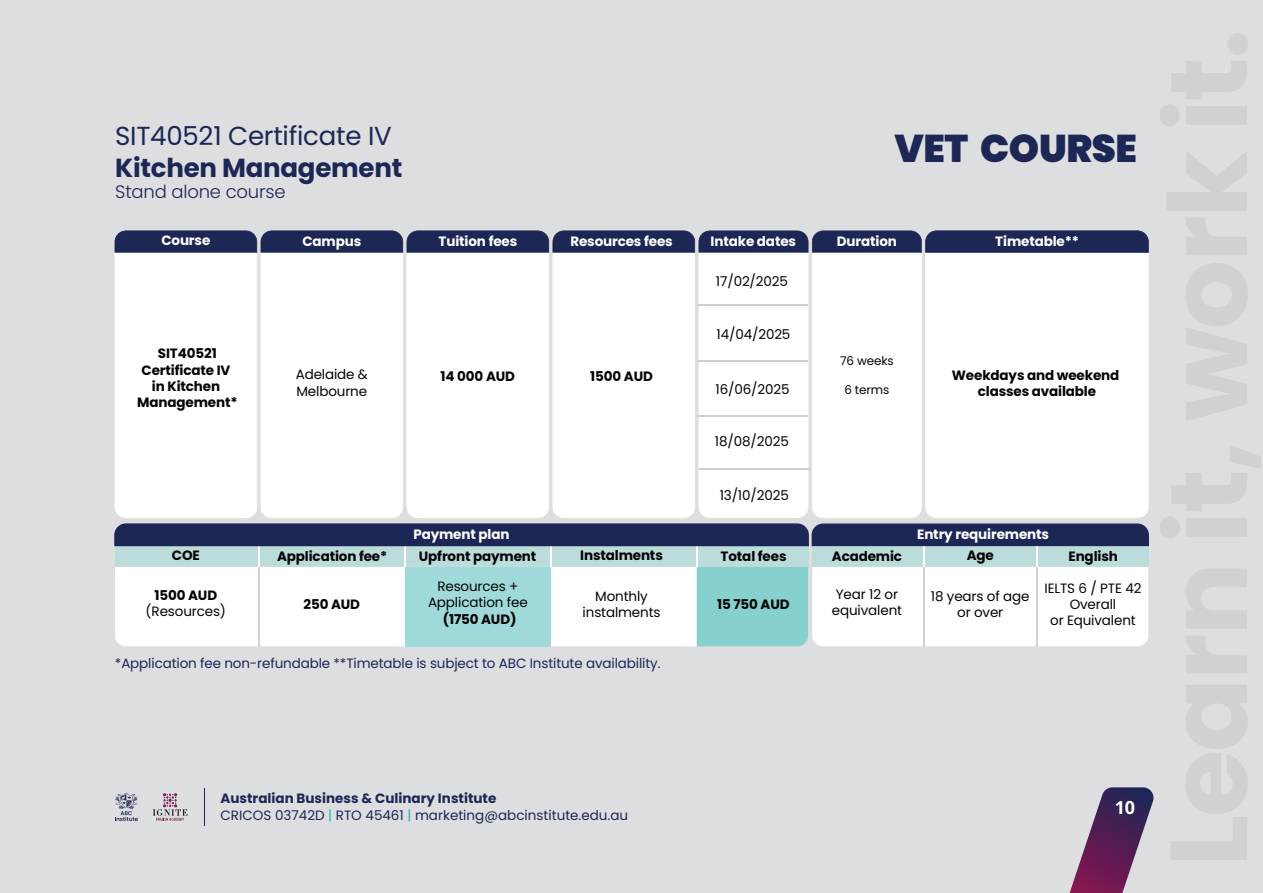
<style>
.page{position:relative;width:1263px;height:893px;background:#dddedf}
.page>*{position:absolute;margin:0;border:0;box-sizing:border-box;transform-origin:0 0}
.t1{font:900 38.55px "Poppins";letter-spacing:-.01em;color:#1d2756}
.t2{font:26.1px "Poppins";letter-spacing:-.01em;color:#1d2756}
.t3{font:700 26.1px "Poppins";letter-spacing:-.01em;color:#1d2756}
.t4{font:300 18px "Poppins";letter-spacing:-.01em;color:#1d2756}
.t5{font:700 18px "Open Sans";color:#fff}
.t6{font:700 13.5px/16.2px "Poppins";letter-spacing:-.01em;color:#040503;text-align:center}
.t7{font:13.5px/16.2px "Poppins";letter-spacing:-.01em;color:#040503;text-align:center}
.t8{font:13.5px/16.6px "Poppins";letter-spacing:-.01em;color:#1d2756}
.t9{font:700 13.5px "Poppins";letter-spacing:-.01em;color:#fff}
.t10{font:12px "Poppins";letter-spacing:-.01em;color:#040503}
.s1{font-weight:700}
.s2{color:#1dbbb3}
</style>
<div class="page">
<hr style="left:258px;top:566px;width:1px;height:81px;background:#cfd0d1">
<hr style="left:923px;top:566px;width:1px;height:81px;background:#cfd0d1">
<hr style="left:1036px;top:566px;width:1px;height:81px;background:#cfd0d1">
<svg style="left:114px;top:230px;width:1035px;height:416px;background:#dde3e8"></svg>
<svg style="left:1171px;top:685px;width:77px;height:175px"></svg>
<svg style="left:1186px;top:636px;width:61px;height:37px"></svg>
<svg style="left:1186px;top:569px;width:61px;height:60px"></svg>
<svg style="left:1160px;top:445px;width:101px;height:93px"></svg>
<svg style="left:1186px;top:263px;width:62px;height:158px"></svg>
<svg style="left:1186px;top:218px;width:61px;height:37px"></svg>
<svg style="left:1167px;top:151px;width:80px;height:60px"></svg>
<svg style="left:1160px;top:61px;width:87px;height:65px"></svg>
<svg style="left:1228px;top:33px;width:20px;height:22px"></svg>
<svg style="left:115px;top:793px;width:23px;height:28px"></svg>
<svg style="left:153px;top:793px;width:34px;height:28px"></svg>
<hr style="left:204px;top:788px;width:1px;height:38px;background:#1d2756">
<svg style="left:1069px;top:787px;width:85px;height:106px"></svg>
<hr style="left:698px;top:305px;width:110px;height:1px;background:#cfd0d1">
<hr style="left:698px;top:361px;width:110px;height:1px;background:#cfd0d1">
<hr style="left:698px;top:416px;width:110px;height:1px;background:#cfd0d1">
<hr style="left:699px;top:469px;width:110px;height:1px;background:#cfd0d1">
<h2 class="t2" style="left:115px;top:121px;width:278px">SIT40521 Certificate IV</h2>
<h2 class="t3" style="left:115px;top:152px;width:289px">Kitchen Management</h2>
<h3 class="t4" style="left:115px;top:181px;width:172px">Stand alone course</h3>
<h1 class="t1" style="left:894px;top:126px;width:244px">VET COURSE</h1>
<p class="t9" style="left:161px;top:233px;width:50px">Course</p>
<p class="t9" style="left:302px;top:233px;width:60px">Campus</p>
<p class="t9" style="left:439px;top:233px;width:80px">Tuition fees</p>
<p class="t9" style="left:570px;top:233px;width:104px">Resources fees</p>
<p class="t9" style="left:711px;top:233px;width:87px">Intake dates</p>
<p class="t9" style="left:837px;top:233px;width:62px">Duration</p>
<p class="t9" style="left:995px;top:233px;width:85px">Timetable**</p>
<p class="t7" style="left:716px;top:273px;width:74px">17/02/2025</p>
<p class="t6" style="left:137px;top:346px;width:102px">SIT40521<br>Certificate IV in Kitchen<br>Management*</p>
<p class="t7" style="left:296px;top:367px;width:74px">Adelaide &amp;</p>
<p class="t6" style="left:441px;top:368px;width:76px">14 000 AUD</p>
<p class="t6" style="left:590px;top:368px;width:64px">1500 AUD</p>
<p class="t7" style="left:296px;top:383px;width:72px">Melbourne</p>
<p class="t7" style="left:716px;top:326px;width:75px">14/04/2025</p>
<p class="t7" style="left:716px;top:381px;width:76px">16/06/2025</p>
<p class="t7" style="left:715px;top:433px;width:75px">18/08/2025</p>
<p class="t7" style="left:720px;top:487px;width:71px">13/10/2025</p>
<p class="t10" style="left:840px;top:354px;width:55px">76 weeks</p>
<p class="t10" style="left:844px;top:383px;width:47px">6 terms</p>
<p class="t6" style="left:952px;top:367px;width:169px">Weekdays and weekend classes available</p>
<p class="t9" style="left:413px;top:526px;width:98px">Payment plan</p>
<p class="t9" style="left:917px;top:527px;width:133px">Entry requirements</p>
<p class="t6" style="left:172px;top:548px;width:29px">COE</p>
<p class="t6" style="left:277px;top:548px;width:112px">Application fee*</p>
<p class="t6" style="left:419px;top:548px;width:119px">Upfront payment</p>
<p class="t6" style="left:580px;top:547px;width:84px">Instalments</p>
<p class="t6" style="left:721px;top:548px;width:67px">Total fees</p>
<p class="t6" style="left:832px;top:548px;width:72px">Academic</p>
<p class="t6" style="left:967px;top:547px;width:29px">Age</p>
<p class="t6" style="left:1068px;top:548px;width:51px">English</p>
<p class="t6" style="left:154px;top:587px;width:64px">1500 AUD</p>
<p class="t7" style="left:146px;top:603px;width:82px">(Resources)</p>
<p class="t6" style="left:303px;top:596px;width:58px">250 AUD</p>
<p class="t7" style="left:583px;top:588px;width:79px">Monthly instalments</p>
<p class="t6" style="left:717px;top:596px;width:74px">15 750 AUD</p>
<p class="t7" style="left:832px;top:586px;width:72px;text-align:left">Year 12 or equivalent</p>
<p class="t7" style="left:931px;top:588px;width:100px">18 years of age or over</p>
<p class="t7" style="left:1044px;top:580px;width:98px">IELTS 6 / PTE 42<br>Overall<br>or Equivalent</p>
<p class="t8" style="left:115px;top:655px;width:547px">*Application fee non-refundable **Timetable is subject to ABC Institute availability.</p>
<p class="t7" style="left:428px;top:578px;width:101px">Resources +<br>Application fee</p>
<p class="t6" style="left:443px;top:611px;width:75px">(1750 AUD)</p>
<p class="t8" style="left:220px;top:790px;width:409px"><span class="s1">Australian Business &amp; Culinary Institute<br></span>CRICOS 03742D <span class="s2">|</span> RTO 45461 <span class="s2">|</span> marketing@abcinstitute.edu.au</p>
<h3 class="t5" style="left:1115px;top:795px;width:22px">10</h3>
</div>
